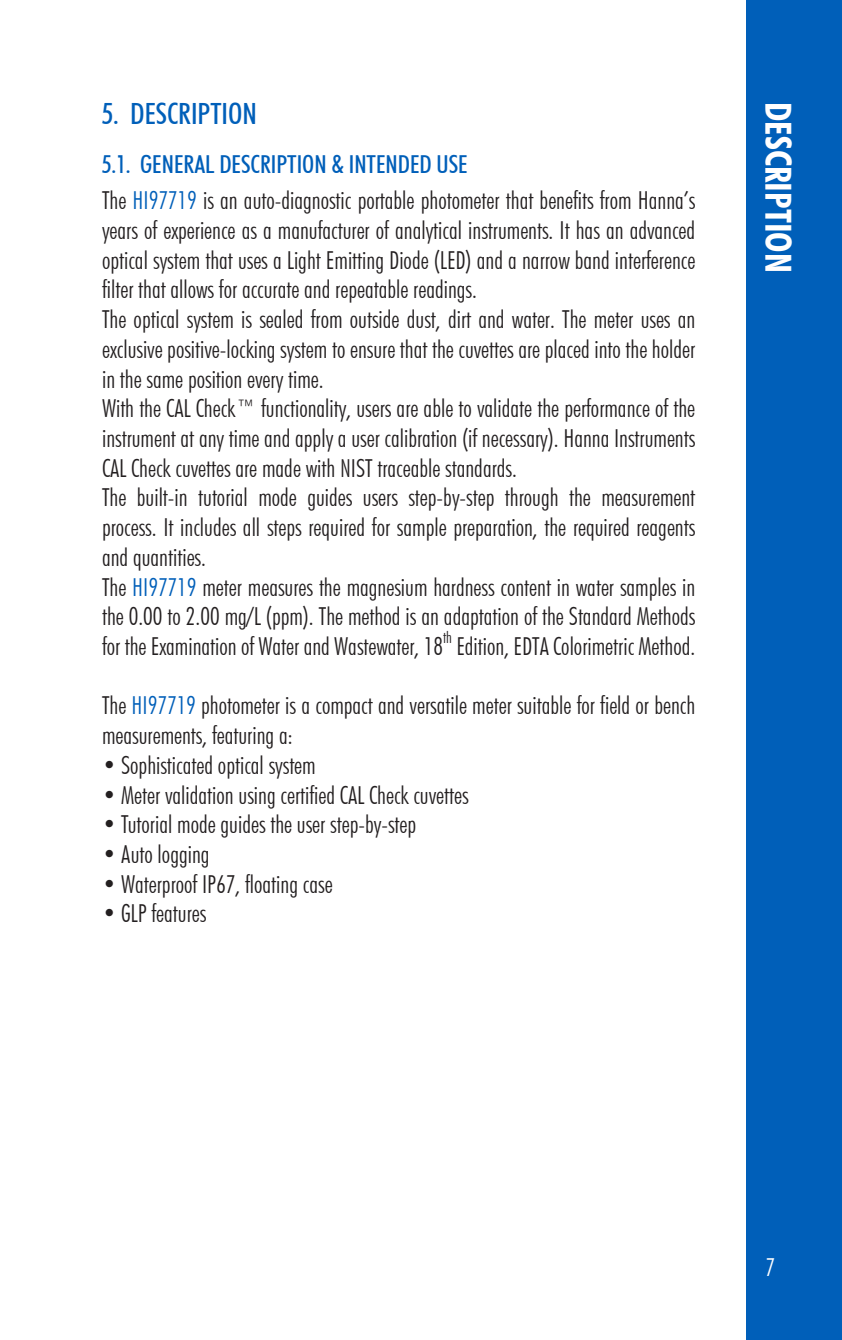
<style>
.page{position:relative;width:842px;height:1340px;background:#fff}
.page>*{position:absolute;margin:0;border:0;box-sizing:border-box;transform-origin:0 0}
.t1{font:700 condensed 36px "Futura BT";color:#fff}
.t2{font:500 condensed 29.25px "Futura BT";color:#005fb9}
.t3{font:300 condensed 24.75px/29.7px "Futura BT";color:#231f20}
.t4{font:300 condensed 24.75px "Futura BT";color:#fff}
.t5{font:300 condensed 16.2px "Futura BT";color:#231f20}
.s1{font-weight:500;color:#005fb9}
.s2{color:#005fb9}
</style>
<div class="page">
<div style="left:746px;top:0;width:96px;height:1339px;background:#005fb9"></div>
<p class="t2" style="left:102px;top:96px;width:156px">5. DESCRIPTION</p>
<p class="t3" style="left:102px;top:146px;width:595px;line-height:36px"><span class="s1">5.1. GENERAL DESCRIPTION &amp; INTENDED USE<br></span>The <span class="s2">HI97719</span> is an auto-diagnostic portable photometer that benefits from Hanna’s</p>
<p class="t3" style="left:102px;top:215px;width:595px">years of experience as a manufacturer of analytical instruments. It has an advanced optical system that uses a Light Emitting Diode (LED) and a narrow band interference filter that allows for accurate and repeatable readings.<br>The optical system is sealed from outside dust, dirt and water. The meter uses an exclusive positive-locking system to ensure that the cuvettes are placed into the holder in the same position every time.<br>With the CAL Check™ functionality, users are able to validate the performance of the instrument at any time and apply a user calibration (if necessary). Hanna Instruments CAL Check cuvettes are made with NIST traceable standards.<br>The built-in tutorial mode guides users step-by-step through the measurement process. It includes all steps required for sample preparation, the required reagents and quantities.<br>The <span class="s2">HI97719</span> meter measures the magnesium hardness content in water samples in the 0.00 to 2.00 mg/L (ppm). The method is an adaptation of the Standard Methods for the Examination of Water and Wastewater, 18</p>
<p class="t5" style="left:443px;top:627px;width:10px">th</p>
<p class="t3" style="left:456px;top:631px;width:240px">Edition, EDTA Colorimetric Method.</p>
<p class="t3" style="left:102px;top:690px;width:595px">The <span class="s2">HI97719</span> photometer is a compact and versatile meter suitable for field or bench measurements, featuring a:</p>
<p class="t3" style="left:102px;top:750px;width:215px">• Sophisticated optical system</p>
<p class="t3" style="left:102px;top:779px;width:368px">• Meter validation using certified CAL Check cuvettes</p>
<p class="t3" style="left:102px;top:809px;width:316px">• Tutorial mode guides the user step-by-step</p>
<p class="t3" style="left:102px;top:839px;width:109px">• Auto logging</p>
<p class="t3" style="left:102px;top:868px;width:232px">• Waterproof IP67, floating case</p>
<p class="t3" style="left:102px;top:898px;width:106px">• GLP features</p>
<h1 class="t1" style="left:800px;top:102px;width:172px;rotate:90deg">DESCRIPTION</h1>
<p class="t4" style="left:765px;top:1252px;width:11px">7</p>
</div>
